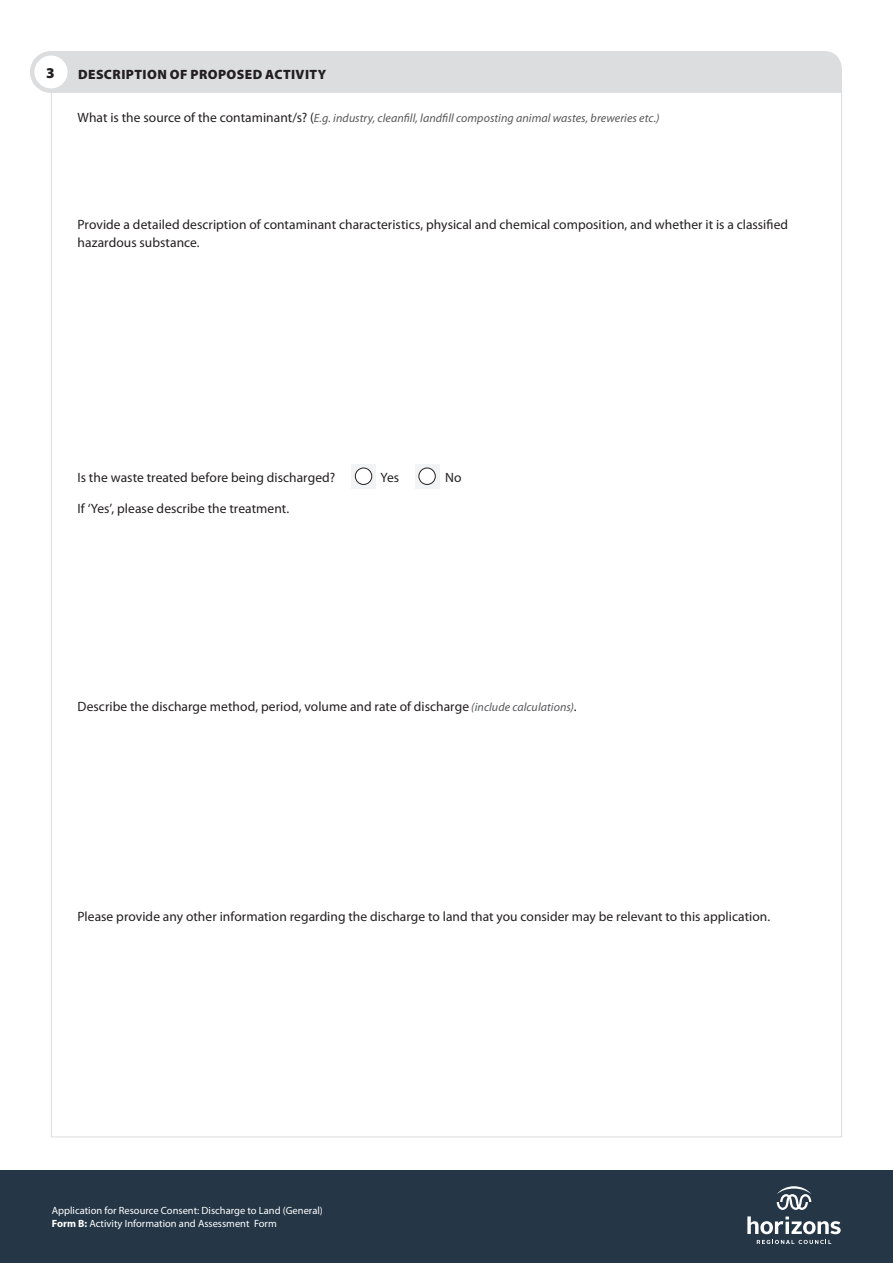
<style>
.page{position:relative;width:893px;height:1263px;background:#fff}
.page>*{position:absolute;margin:0;border:0;box-sizing:border-box;transform-origin:0 0}
.t1{font:900 15px "Myriad Pro";color:#231f20}
.t2{font:13.5px/18px "Myriad Pro";letter-spacing:.005em;color:#231f20}
.t3{font:900 13.5px "Myriad Pro";letter-spacing:.03em;color:#231f20}
.t4{font:italic 12px "Myriad Pro";letter-spacing:.005em;color:#57585a}
.t5{font:10.5px/13.5px "Myriad Pro";color:#fff}
.s1{font-style:normal;font-size:13.5px;color:#231f20}
.s2{font-style:italic;font-size:12px;color:#57585a}
.s3{font-weight:700}
</style>
<div class="page">
<div style="left:0;top:1170px;width:893px;height:93px;background:#253646"></div>
<svg style="left:757px;top:1240px;width:74px;height:4px"></svg>
<svg style="left:747px;top:1216px;width:94px;height:18px"></svg>
<svg style="left:777px;top:1186px;width:34px;height:24px"></svg>
<div style="left:56px;top:51px;width:786px;height:42px;background:#dcdddf"></div>
<div style="left:32px;top:53px;width:38px;height:38px;background:#fff;border-radius:50%"></div>
<div style="left:30px;top:51px;width:42px;height:42px;border:4px solid #dcdddf;border-radius:50%"></div>
<div style="left:351px;top:464px;width:25px;height:25px;background:#f2f3f4"></div>
<div style="left:355px;top:468px;width:17px;height:16px;background:#fff;border-radius:50%"></div>
<div style="left:355px;top:468px;width:17px;height:17px;border:1px solid #231f20;border-radius:50%"></div>
<div style="left:415px;top:464px;width:24px;height:25px;background:#f2f3f4"></div>
<div style="left:419px;top:468px;width:16px;height:16px;background:#fff;border-radius:50%"></div>
<div style="left:419px;top:468px;width:17px;height:17px;border:1px solid #231f20;border-radius:50%"></div>
<p class="t1" style="left:46px;top:63px;width:10px">3</p>
<p class="t3" style="left:78px;top:65px;width:250px">DESCRIPTION OF PROPOSED ACTIVITY</p>
<p class="t4" style="left:78px;top:110px;width:583px"><span class="s1">What is the source of the contaminant/s? (</span>E.g. industry, cleanfill, landfill composting animal wastes, breweries etc.)</p>
<p class="t2" style="left:78px;top:215px;width:712px">Provide a detailed description of contaminant characteristics, physical and chemical composition, and whether it is a classified hazardous substance.</p>
<p class="t2" style="left:78px;top:468px;width:259px">Is the waste treated before being discharged?</p>
<p class="t2" style="left:78px;top:499px;width:213px">If ‘Yes’, please describe the treatment.</p>
<p class="t2" style="left:380px;top:468px;width:20px">Yes</p>
<p class="t2" style="left:445px;top:468px;width:18px">No</p>
<p class="t2" style="left:78px;top:697px;width:501px">Describe the discharge method, period, volume and rate of discharge <span class="s2">(include calculations)</span>.</p>
<p class="t2" style="left:78px;top:907px;width:694px">Please provide any other information regarding the discharge to land that you consider may be relevant to this application.</p>
<p class="t5" style="left:52px;top:1203px;width:273px">Application for Resource Consent: Discharge to Land (General)<br><span class="s3">Form B:</span> Activity Information and Assessment Form</p>
</div>
